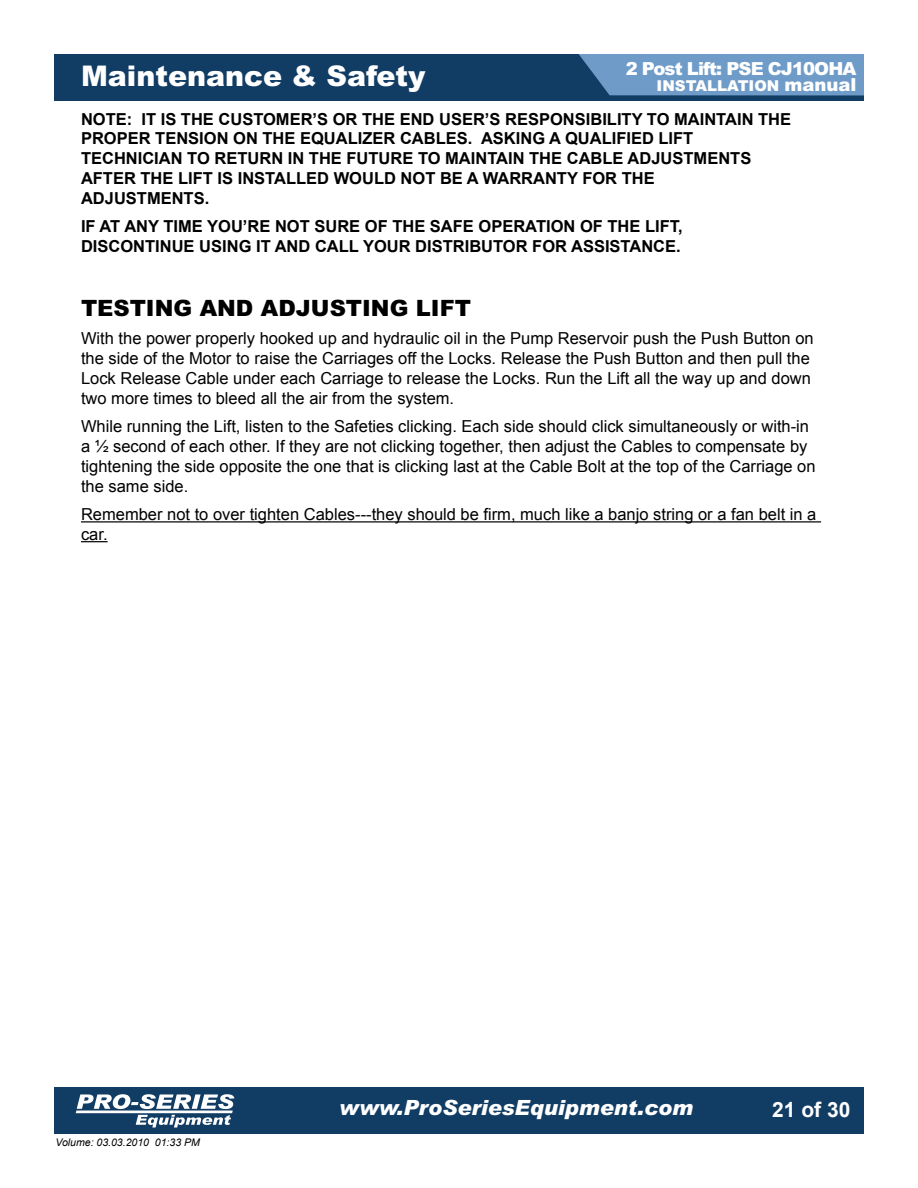
<style>
.page{position:relative;width:918px;height:1188px;background:#fff}
.page>*{position:absolute;margin:0;border:0;box-sizing:border-box;transform-origin:0 0}
.t1{font:900 28.5px "Arial MT Std";color:#fff}
.t2{font:900 22.5px "Arial MT Std";color:#000}
.t3{font:italic 900 21px "Arial MT Std";color:#fff}
.t4{font:700 21px "Arial";color:#fff}
.t5{font:900 18px "Arial MT Std";letter-spacing:-.05em;color:#fff}
.t6{font:16.5px/19.8px "Arial";color:#000}
.t7{font:700 16.5px/19.8px "Arial";color:#000}
.t8{font:900 15px "Arial MT Std";color:#fff}
.t9{font:italic 10.5px "Arial";color:#000}
.s1{font-size:18px}
</style>
<div class="page">
<div style="left:54px;top:54px;width:810px;height:46px;background:#113c64"></div>
<div style="left:579px;top:54px;width:285px;height:41px;background:#6f9bc9"></div>
<div style="left:54px;top:1088px;width:810px;height:46px;background:#113c64"></div>
<hr style="left:81px;top:521px;width:740px;height:2px;background:#000">
<svg style="left:81px;top:541px;width:27px;height:1px"></svg>
<svg style="left:76px;top:1094px;width:158px;height:34px"></svg>
<h1 class="t1" style="left:81px;top:58px;width:346px">Maintenance &amp; Safety</h1>
<p class="t5" style="left:626px;top:57px;width:114px">2 Post Lift: PSE</p>
<p class="t5" style="left:768px;top:57px;width:90px">CJ10OHA</p>
<p class="t8" style="left:657px;top:76px;width:201px">Installation <span class="s1">manual</span></p>
<p class="t7" style="left:81px;top:109px;width:712px">NOTE: IT IS THE CUSTOMER’S OR THE END USER’S RESPONSIBILITY TO MAINTAIN THE PROPER TENSION ON THE EQUALIZER CABLES. ASKING A QUALIFIED LIFT TECHNICIAN TO RETURN IN THE FUTURE TO MAINTAIN THE CABLE ADJUSTMENTS AFTER THE LIFT IS INSTALLED WOULD NOT BE A WARRANTY FOR THE<br>ADJUSTMENTS.</p>
<p class="t7" style="left:81px;top:217px;width:603px">IF AT ANY TIME YOU’RE NOT SURE OF THE SAFE OPERATION OF THE LIFT,<br>DISCONTINUE USING IT AND CALL YOUR DISTRIBUTOR FOR ASSISTANCE.</p>
<h2 class="t2" style="left:81px;top:294px;width:17px">TEST</h2>
<h2 class="t2" style="left:146px;top:294px;width:183px">ING AND ADJUST</h2>
<h2 class="t2" style="left:362px;top:294px;width:94px">ING LIFT</h2>
<p class="t6" style="left:81px;top:329px;width:734px">With the power properly hooked up and hydraulic oil in the Pump Reservoir push the Push Button on the side of the Motor to raise the Carriages off the Locks. Release the Push Button and then pull the Lock Release Cable under each Carriage to release the Locks. Run the Lift all the way up and down two more times to bleed all the air from the system.</p>
<p class="t6" style="left:81px;top:417px;width:736px">While running the Lift, listen to the Safeties clicking. Each side should click simultaneously or with-in a ½ second of each other. If they are not clicking together, then adjust the Cables to compensate by tightening the side opposite the one that is clicking last at the Cable Bolt at the top of the Carriage on the same side.</p>
<p class="t6" style="left:81px;top:505px;width:737px">Remember not to over tighten Cables---they should be firm, much like a banjo string or a fan belt in a car.</p>
<p class="t9" style="left:56px;top:1136px;width:146px">Volume: 03.03.2010 01:33 PM</p>
<p class="t3" style="left:339px;top:1095px;width:355px">www.ProSeriesEquipment.com</p>
<p class="t4" style="left:772px;top:1096px;width:80px">21 of 30</p>
</div>
